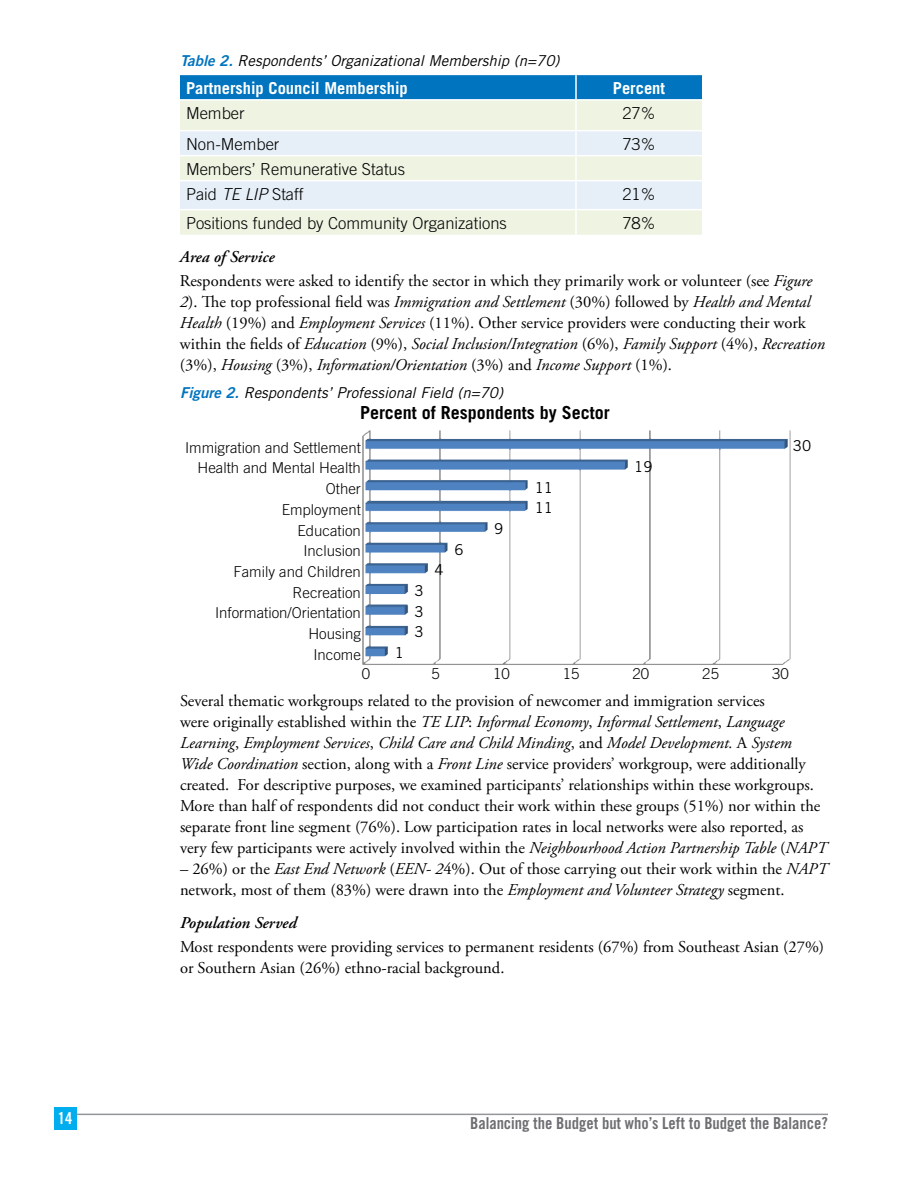
<style>
.page{position:relative;width:918px;height:1188px;background:#fff}
.page>*{position:absolute;margin:0;border:0;box-sizing:border-box;transform-origin:0 0}
.t1{font:700 18px "Trade Gothic";color:#000}
.t2{font:16.5px/21px "Adobe Garamond Pro";color:#000}
.t3{font:300 16.5px/25px "Trade Gothic";color:#000}
.t4{font:16.5px "Trade Gothic Bold Cond Twenty";color:#6d6e71}
.t5{font:700 16.5px "Trade Gothic";color:#fff}
.t6{font:italic 600 16.5px "Adobe Garamond";color:#000}
.t7{font:16.5px "Trade Gothic Bold Cond Twenty";color:#fff}
.t8{font:300 15px "Trade Gothic";color:#000}
.t9{font:italic 15px "Trade Gothic";color:#000}
.t10{font:15px "Trade Gothic";color:#000}
.s1{font-family:"Trade Gothic Bold Two";color:#0074be}
.s2{font-style:italic}
</style>
<div class="page">
<div style="left:54px;top:1107px;width:22px;height:23px;background:#00aeef"></div>
<hr style="left:76px;top:1114px;width:752px;height:1px;background:#939598">
<div style="left:180px;top:75px;width:522px;height:24px;background:#0074be"></div>
<div style="left:180px;top:101px;width:522px;height:134px;background:#eef3e2"></div>
<svg style="left:180px;top:131px;width:522px;height:78px;background:#e8f0f0"></svg>
<hr style="left:575px;top:75px;width:2px;height:24px;background:#fff">
<hr style="left:575px;top:101px;width:2px;height:29px;background:#fff">
<hr style="left:180px;top:130px;width:396px;height:1px;background:#fff">
<hr style="left:576px;top:130px;width:126px;height:1px;background:#fff">
<hr style="left:575px;top:131px;width:2px;height:24px;background:#fff">
<hr style="left:180px;top:155px;width:396px;height:1px;background:#fff">
<hr style="left:576px;top:155px;width:126px;height:1px;background:#fff">
<hr style="left:575px;top:156px;width:2px;height:24px;background:#fff">
<hr style="left:180px;top:180px;width:396px;height:1px;background:#fff">
<hr style="left:576px;top:180px;width:126px;height:1px;background:#fff">
<hr style="left:575px;top:181px;width:2px;height:28px;background:#fff">
<hr style="left:180px;top:209px;width:396px;height:1px;background:#fff">
<hr style="left:576px;top:209px;width:126px;height:1px;background:#fff">
<hr style="left:575px;top:210px;width:2px;height:25px;background:#fff">
<img style="left:362px;top:430px;width:429px;height:235px">
<p class="t7" style="left:58px;top:1108px;width:16px">14</p>
<p class="t9" style="left:180px;top:52px;width:381px"><span class="s1">Table 2.</span> Respondents’ Organizational Membership (n=70)</p>
<p class="t5" style="left:186px;top:78px;width:223px">Partnership Council Membership</p>
<p class="t5" style="left:613px;top:78px;width:54px">Percent</p>
<p class="t3" style="left:186px;top:100px;width:60px">Member</p>
<p class="t3" style="left:622px;top:100px;width:35px">27%</p>
<p class="t3" style="left:186px;top:131px;width:95px">Non-Member</p>
<p class="t3" style="left:622px;top:131px;width:35px">73%</p>
<p class="t3" style="left:186px;top:156px;width:221px">Members’ Remunerative Status<br>Paid <span class="s2">TE LIP</span> Staff</p>
<p class="t3" style="left:622px;top:181px;width:35px">21%</p>
<p class="t3" style="left:186px;top:210px;width:322px">Positions funded by Community Organizations</p>
<p class="t3" style="left:622px;top:210px;width:35px">78%</p>
<p class="t6" style="left:180px;top:247px;width:96px">Area of Service</p>
<p class="t2" style="left:180px;top:271px;width:647px">Respondents were asked to identify the sector in which they primarily work or volunteer (see <span class="s2">Figure 2</span>). The top professional field was <span class="s2">Immigration and Settlement</span> (30%) followed by <span class="s2">Health and Mental Health</span> (19%) and <span class="s2">Employment Services</span> (11%). Other service providers were conducting their work within the fields of <span class="s2">Education</span> (9%), <span class="s2">Social Inclusion/Integration</span> (6%), <span class="s2">Family Support</span> (4%), <span class="s2">Recreation </span>(3%), <span class="s2">Housing</span> (3%), <span class="s2">Information/Orientation</span> (3%) and <span class="s2">Income Support</span> (1%).</p>
<p class="t9" style="left:180px;top:384px;width:325px"><span class="s1">Figure 2.</span> Respondents’ Professional Field (n=70)</p>
<p class="t1" style="left:360px;top:402px;width:251px">Percent of Respondents by Sector</p>
<p class="t8" style="left:185px;top:439px;width:177px">Immigration and Settlement</p>
<p class="t8" style="left:198px;top:459px;width:165px">Health and Mental Health</p>
<p class="t8" style="left:326px;top:480px;width:37px">Other</p>
<p class="t10" style="left:535px;top:478px;width:20px">11</p>
<p class="t8" style="left:282px;top:501px;width:81px">Employment</p>
<p class="t10" style="left:535px;top:499px;width:20px">11</p>
<p class="t8" style="left:298px;top:521px;width:65px">Education</p>
<p class="t10" style="left:494px;top:520px;width:11px">9</p>
<p class="t8" style="left:303px;top:542px;width:59px">Inclusion</p>
<p class="t10" style="left:454px;top:540px;width:11px">6</p>
<p class="t8" style="left:233px;top:563px;width:129px">Family and Children</p>
<p class="t10" style="left:435px;top:561px;width:11px">4</p>
<p class="t8" style="left:293px;top:583px;width:70px">Recreation</p>
<p class="t10" style="left:415px;top:582px;width:11px">3</p>
<p class="t8" style="left:215px;top:604px;width:147px">Information/Orientation</p>
<p class="t10" style="left:415px;top:602px;width:11px">3</p>
<p class="t8" style="left:308px;top:625px;width:54px">Housing</p>
<p class="t10" style="left:415px;top:623px;width:11px">3</p>
<p class="t8" style="left:313px;top:645px;width:49px">Income</p>
<p class="t10" style="left:395px;top:644px;width:11px">1</p>
<p class="t10" style="left:634px;top:458px;width:20px">19</p>
<p class="t10" style="left:793px;top:437px;width:20px">30</p>
<p class="t8" style="left:362px;top:665px;width:10px">0</p>
<p class="t8" style="left:431px;top:665px;width:10px">5</p>
<p class="t8" style="left:493px;top:665px;width:18px">10</p>
<p class="t8" style="left:563px;top:665px;width:18px">15</p>
<p class="t8" style="left:633px;top:665px;width:18px">20</p>
<p class="t8" style="left:702px;top:665px;width:18px">25</p>
<p class="t8" style="left:772px;top:665px;width:18px">30</p>
<p class="t2" style="left:180px;top:691px;width:649px">Several thematic workgroups related to the provision of newcomer and immigration services<br>were originally established within the <span class="s2">TE LIP</span>: <span class="s2">Informal Economy</span>, <span class="s2">Informal Settlement</span>, <span class="s2">Language Learning</span>, <span class="s2">Employment Services</span>, <span class="s2">Child Care and Child Minding</span>, and <span class="s2">Model Development.</span> A <span class="s2">System Wide Coordination</span> section, along with a <span class="s2">Front Line</span> service providers’ workgroup, were additionally created. For descriptive purposes, we examined participants’ relationships within these workgroups.<br>More than half of respondents did not conduct their work within these groups (51%) nor within the separate front line segment (76%). Low participation rates in local networks were also reported, as very few participants were actively involved within the <span class="s2">Neighbourhood Action Partnership Table</span> (<span class="s2">NAPT</span></p>
<p class="t2" style="left:180px;top:859px;width:649px">– 26%) or the <span class="s2">East End Network</span> (<span class="s2">EEN- 2</span>4%). Out of those carrying out their work within the <span class="s2">NAPT </span>network, most of them (83%) were drawn into the <span class="s2">Employment and Volunteer Strategy</span> segment.</p>
<p class="t6" style="left:180px;top:913px;width:118px">Population Served</p>
<p class="t2" style="left:180px;top:937px;width:646px">Most respondents were providing services to permanent residents (67%) from Southeast Asian (27%) or Southern Asian (26%) ethno-racial background.</p>
<p class="t4" style="left:470px;top:1113px;width:359px">Balancing the Budget but who’s Left to Budget the Balance?</p>
</div>
